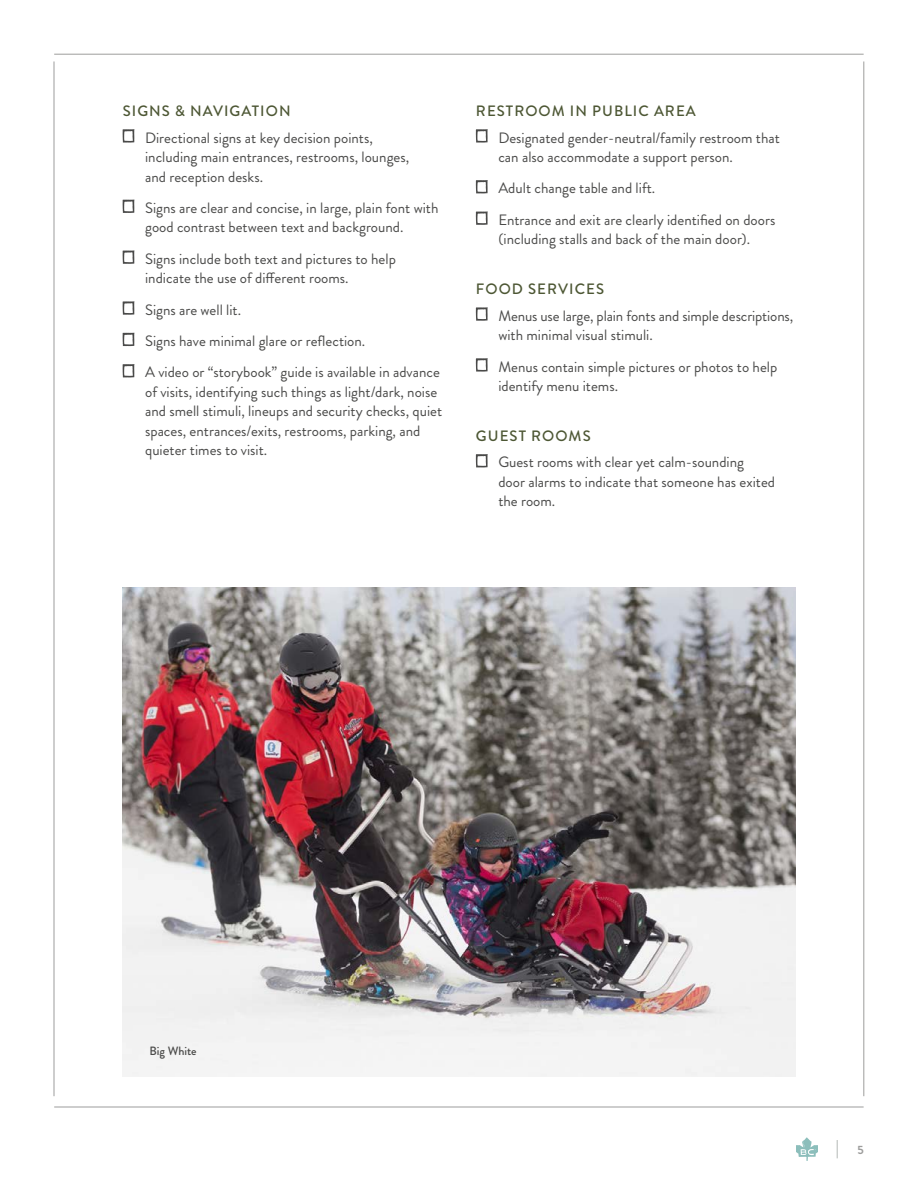
<style>
.page{position:relative;width:918px;height:1188px;background:#fff}
.page>*{position:absolute;margin:0;border:0;box-sizing:border-box;transform-origin:0 0}
.t1{font:15px/19.5px "Brandon Grotesque";color:#4a4a49}
.t2{font:500 15px "Brandon Grotesque";letter-spacing:.07em;color:#4d5734}
.t3{font:500 12px "Brandon Grotesque";color:#4a4a49}
.t4{font:700 12px "Brandon Grotesque";color:#9d9d9c}
</style>
<div class="page">
<svg style="left:123px;top:129px;width:11px;height:14px"></svg>
<svg style="left:123px;top:200px;width:11px;height:13px"></svg>
<svg style="left:123px;top:250px;width:11px;height:14px"></svg>
<svg style="left:123px;top:301px;width:11px;height:14px"></svg>
<svg style="left:123px;top:333px;width:11px;height:13px"></svg>
<svg style="left:123px;top:364px;width:11px;height:13px"></svg>
<svg style="left:476px;top:129px;width:12px;height:14px"></svg>
<svg style="left:476px;top:180px;width:12px;height:13px"></svg>
<svg style="left:476px;top:211px;width:12px;height:14px"></svg>
<svg style="left:476px;top:307px;width:12px;height:14px"></svg>
<svg style="left:476px;top:358px;width:12px;height:14px"></svg>
<svg style="left:476px;top:454px;width:12px;height:13px"></svg>
<img style="left:123px;top:588px;width:672px;height:489px">
<hr style="left:54px;top:61px;width:1px;height:1035px;background:#9d9d9c">
<hr style="left:54px;top:1107px;width:810px;height:1px;background:#9d9d9c">
<hr style="left:54px;top:54px;width:810px;height:1px;background:#9d9d9c">
<hr style="left:864px;top:61px;width:1px;height:1035px;background:#9d9d9c">
<svg style="left:796px;top:1137px;width:22px;height:24px"></svg>
<svg style="left:837px;top:1140px;width:1px;height:18px"></svg>
<p class="t2" style="left:123px;top:101px;width:169px">SIGNS &amp; NAVIGATION</p>
<p class="t1" style="left:145px;top:128px;width:266px">Directional signs at key decision points, including main entrances, restrooms, lounges, and reception desks.</p>
<p class="t1" style="left:145px;top:198px;width:295px">Signs are clear and concise, in large, plain font with good contrast between text and background.</p>
<p class="t1" style="left:145px;top:249px;width:252px">Signs include both text and pictures to help indicate the use of different rooms.</p>
<p class="t1" style="left:145px;top:294px;width:296px;line-height:31.3px">Signs are well lit.<br>Signs have minimal glare or reflection.<br>A video or “storybook” guide is available in advance</p>
<p class="t1" style="left:145px;top:382px;width:299px">of visits, identifying such things as light/dark, noise and smell stimuli, lineups and security checks, quiet spaces, entrances/exits, restrooms, parking, and quieter times to visit.</p>
<p class="t2" style="left:476px;top:101px;width:221px">RESTROOM IN PUBLIC AREA</p>
<p class="t1" style="left:498px;top:128px;width:283px">Designated gender-neutral/family restroom that can also accommodate a support person.</p>
<p class="t1" style="left:498px;top:173px;width:279px;line-height:31.3px">Adult change table and lift.<br>Entrance and exit are clearly identified on doors</p>
<p class="t1" style="left:498px;top:230px;width:253px">(including stalls and back of the main door).</p>
<p class="t2" style="left:476px;top:279px;width:130px">FOOD SERVICES</p>
<p class="t1" style="left:498px;top:306px;width:296px">Menus use large, plain fonts and simple descriptions, with minimal visual stimuli.</p>
<p class="t1" style="left:498px;top:357px;width:281px">Menus contain simple pictures or photos to help identify menu items.</p>
<p class="t2" style="left:476px;top:426px;width:116px">GUEST ROOMS</p>
<p class="t1" style="left:498px;top:453px;width:278px">Guest rooms with clear yet calm-sounding<br>door alarms to indicate that someone has exited the room.</p>
<p class="t3" style="left:150px;top:1043px;width:49px">Big White</p>
<p class="t4" style="left:858px;top:1142px;width:8px">5</p>
</div>
